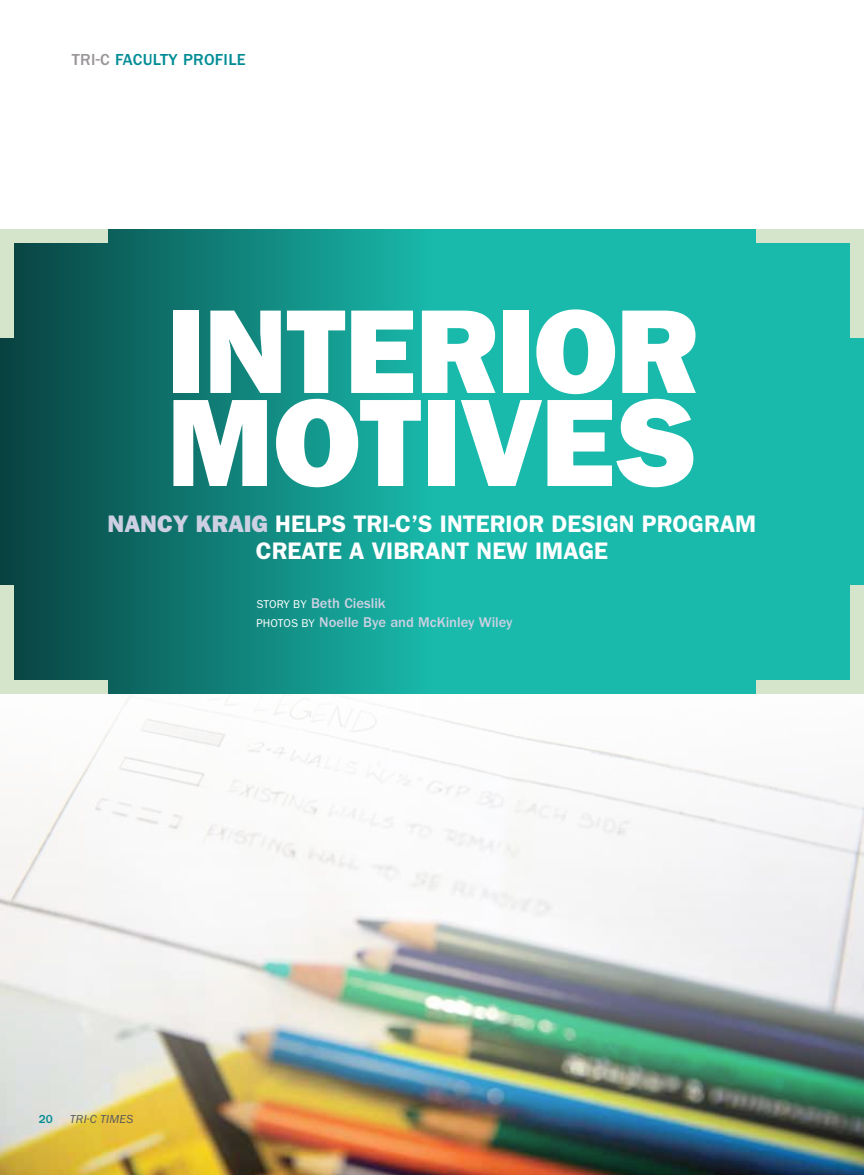
<style>
.page{position:relative;width:864px;height:1175px;background:#fff}
.page>*{position:absolute;margin:0;border:0;box-sizing:border-box;transform-origin:0 0}
.t1{font:125.25px "ITC Franklin Gothic Std Hvy";letter-spacing:-.01em;color:#fff}
.t2{font:120px "ITC Franklin Gothic Std Hvy";letter-spacing:-.01em;color:#fff}
.t3{font:600 24px/27px "ITC Franklin Gothic Std";color:#fff;text-align:center}
.t4{font:500 16.5px "ITC Franklin Gothic Std";letter-spacing:.02em;color:#008c95}
.t5{font:500 14.55px/19.5px "ITC Franklin Gothic Std";color:#cdd0e2}
.t6{font:italic 12px "ITC Franklin Gothic Std";letter-spacing:.02em;color:#54565b}
.t7{font:500 12px "ITC Franklin Gothic Std";color:#008c95}
.s1{color:#9a969a}
.s2{font-family:"ITC Franklin Gothic Std Hvy";font-weight:400;color:#cdd0e2}
.s3{font-weight:400;font-size:11.4px;color:#fff}
</style>
<div class="page">
<img style="left:0;top:699px;width:864px;height:475px">
<div style="left:0;top:229px;width:864px;height:465px;background:#19baac"></div>
<div style="left:0;top:229px;width:432px;height:465px;background:linear-gradient(to right,#084140,#18b8aa)"></div>
<div style="left:0;top:229px;width:108px;height:14px;background:#d5e5cb"></div>
<div style="left:0;top:229px;width:14px;height:108px;background:#d5e5cb"></div>
<div style="left:0;top:680px;width:108px;height:14px;background:#d5e5cb"></div>
<div style="left:0;top:586px;width:14px;height:108px;background:#d5e5cb"></div>
<div style="left:756px;top:229px;width:108px;height:14px;background:#d5e5cb"></div>
<div style="left:850px;top:229px;width:14px;height:108px;background:#d5e5cb"></div>
<div style="left:756px;top:680px;width:108px;height:14px;background:#d5e5cb"></div>
<div style="left:850px;top:586px;width:14px;height:108px;background:#d5e5cb"></div>
<p class="t4" style="left:72px;top:51px;width:175px"><span class="s1">TRI-C</span> FACULTY PROFILE</p>
<h2 class="t2" style="left:166px;top:281px;width:533px">INTERIOR</h2>
<h1 class="t1" style="left:166px;top:369px;width:533px">MOTIVES</h1>
<p class="t3" style="left:108px;top:510px;width:650px"><span class="s2">NANCY KRAIG</span> HELPS TRI-C’S INTERIOR DESIGN PROGRAM<br>CREATE A VIBRANT NEW IMAGE</p>
<p class="t5" style="left:256px;top:593px;width:258px"><span class="s3">STORY BY</span> Beth Cieslik<br><span class="s3">PHOTOS BY</span> Noelle Bye and McKinley Wiley</p>
<p class="t7" style="left:39px;top:1112px;width:16px">20</p>
<p class="t6" style="left:70px;top:1112px;width:65px">TRI-C TIMES</p>
</div>
